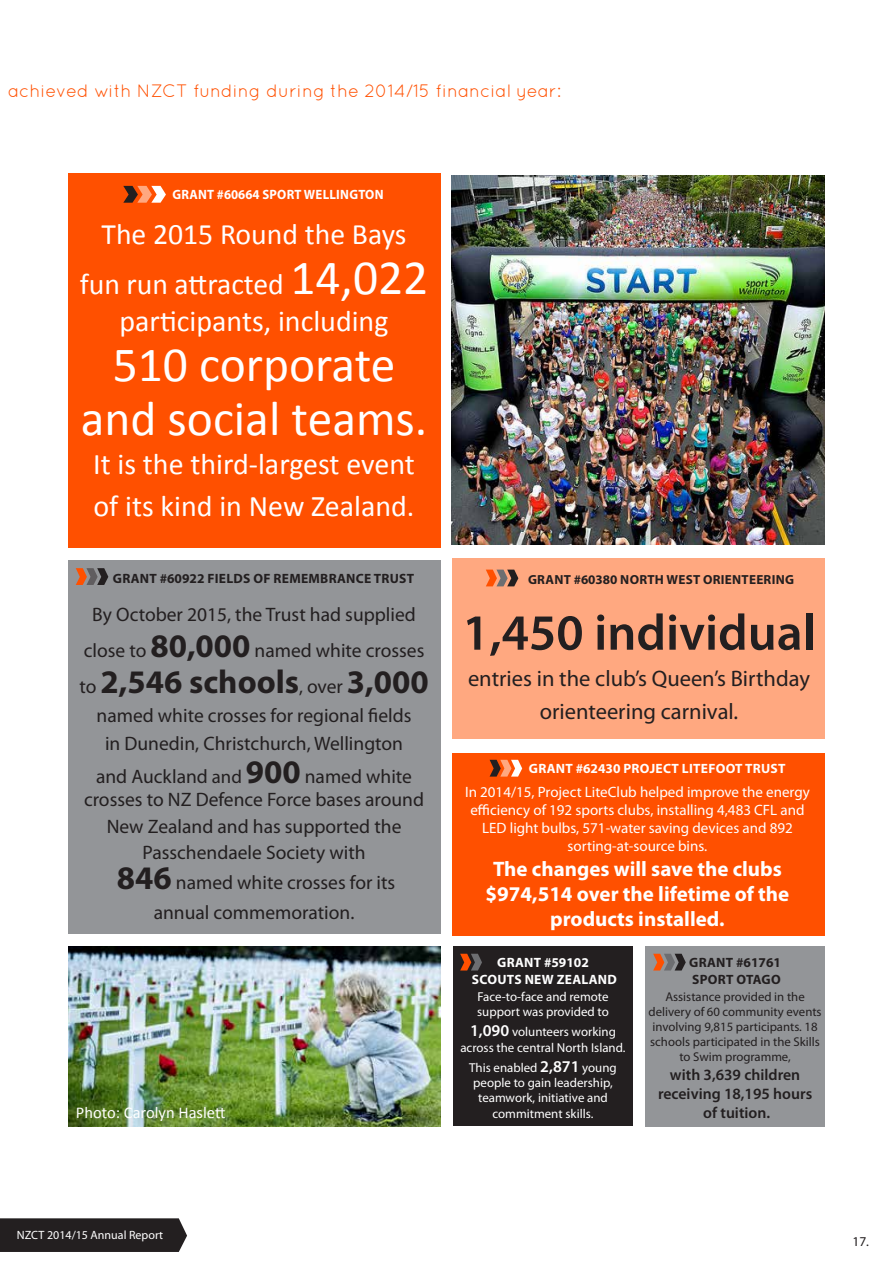
<style>
.page{position:relative;width:893px;height:1263px;background:#fff}
.page>*{position:absolute;margin:0;border:0;box-sizing:border-box;transform-origin:0 0}
.t1{font:600 51px "Myriad Pro";color:#231f20}
.t2{font:49.5px/54px "Calibri";color:#fff;text-align:center}
.t3{font:700 33px "Myriad Pro";color:#231f20}
.t4{font:30px/42px "Calibri";color:#fff}
.t5{font:29.7px/49.5px "Calibri";color:#fff;text-align:center}
.t6{font:22.5px/33px "Myriad Pro";color:#231f20;text-align:center}
.t7{font:700 21px/25.2px "Myriad Pro";color:#fff;text-align:center}
.t8{font:19.5px/36px "Myriad Pro";color:#231f20;text-align:center}
.t9{font:18px "Quicksand";color:#ff5000}
.t10{font:16.5px "Calibri";color:#fff}
.t11{font:600 15.75px/18.9px "Myriad Pro";color:#231f20;text-align:center}
.t12{font:15px/18px "Myriad Pro";color:#fff;text-align:center}
.t13{font:700 13.5px/16.2px "Myriad Pro";letter-spacing:.02em;color:#fff;text-align:center}
.t14{font:700 13.5px/16.2px "Myriad Pro";letter-spacing:.02em;color:#231f20}
.t15{font:700 13.5px "Myriad Pro";letter-spacing:.02em;color:#fff;scale:.95 1}
.t16{font:13.5px "Myriad Pro";color:#231f20}
.t17{font:700 13.2px "Myriad Pro";letter-spacing:.02em;color:#231f20}
.t18{font:12.9px/15.5px "Myriad Pro";color:#fff;text-align:center}
.t19{font:12.75px/15px "Myriad Pro";color:#231f20;text-align:center}
.t20{font:12px "Myriad Pro";color:#fff}
.s1{font-size:49.5px}
.s2{font-weight:700;font-size:33px}
.s3{font-weight:400;font-size:19.5px}
.s4{font-weight:400;font-size:18.75px}
.s5{font-size:18.75px}
.s6{font-weight:600;font-size:16.5px}
</style>
<div class="page">
<div style="left:0;top:1218px;width:187px;height:34px;background:#231f20"></div>
<div style="left:68px;top:560px;width:372px;height:373px;background:#939598"></div>
<div style="left:645px;top:946px;width:180px;height:181px;background:#939598"></div>
<div style="left:453px;top:946px;width:180px;height:180px;background:#231f20"></div>
<div style="left:68px;top:174px;width:372px;height:374px;background:#ff5000"></div>
<div style="left:453px;top:753px;width:372px;height:182px;background:#ff5000"></div>
<svg style="left:76px;top:568px;width:32px;height:17px"></svg>
<svg style="left:490px;top:760px;width:32px;height:17px"></svg>
<svg style="left:123px;top:186px;width:43px;height:17px"></svg>
<svg style="left:653px;top:954px;width:33px;height:16px"></svg>
<svg style="left:460px;top:954px;width:22px;height:16px"></svg>
<img style="left:68px;top:946px;width:372px;height:181px">
<img style="left:451px;top:176px;width:374px;height:368px">
<div style="left:453px;top:558px;width:372px;height:181px;background:#ffa880"></div>
<svg style="left:486px;top:570px;width:32px;height:16px"></svg>
<p class="t9" style="left:8px;top:80px;width:555px">achieved with NZCT funding during the 2014/15 financial year:</p>
<p class="t15" style="left:172px;top:187px;width:224px">GRANT #60664 SPORT WELLINGTON</p>
<h3 class="t5" style="left:80px;top:210px;width:350px">The 2015 Round the Bays fun run attracted <span class="s1">14,022</span></h3>
<h3 class="t4" style="left:119px;top:300px;width:270px">participants, including</h3>
<h2 class="t2" style="left:81px;top:337px;width:348px">510 corporate and social teams.</h2>
<h3 class="t4" style="left:93px;top:443px;width:323px">It is the third-largest event of its kind in New Zealand.</h3>
<p class="t14" style="left:113px;top:570px;width:303px">GRANT #60922 FIELDS OF REMEMBRANCE TRUST</p>
<p class="t8" style="left:84px;top:597px;width:342px">By October 2015, the Trust had supplied close to <span class="s2">80,000</span> named white crosses</p>
<h3 class="t3" style="left:79px;top:663px;width:351px"><span class="s3">to</span> 2,546 schools<span class="s4">,</span> <span class="s3">over</span> 3,000</h3>
<p class="t8" style="left:97px;top:701px;width:316px;line-height:28.5px">named white crosses for regional fields in Dunedin, Christchurch, Wellington</p>
<p class="t8" style="left:84px;top:765px;width:341px;line-height:23.4px">and Auckland <span class="s5">and</span> <span class="s2">900</span> named white crosses to NZ Defence Force bases around</p>
<p class="t8" style="left:107px;top:814px;width:296px;line-height:25.5px">New Zealand and has supported the<br>Passchendaele Society with</p>
<p class="t8" style="left:117px;top:868px;width:280px;line-height:30px"><span class="s2">846</span> named white crosses for its annual commemoration.</p>
<p class="t10" style="left:76px;top:1102px;width:151px">Photo: Carolyn Haslett</p>
<p class="t17" style="left:528px;top:572px;width:267px">GRANT #60380 NORTH WEST ORIENTEERING</p>
<h1 class="t1" style="left:462px;top:604px;width:355px">1,450 individual</h1>
<p class="t6" style="left:468px;top:662px;width:343px">entries in the club’s Queen’s Birthday orienteering carnival.</p>
<p class="t13" style="left:529px;top:761px;width:258px">GRANT #62430 PROJECT LITEFOOT TRUST</p>
<p class="t12" style="left:465px;top:783px;width:346px">In 2014/15, Project LiteClub helped improve the energy efficiency of 192 sports clubs, installing 4,483 CFL and LED light bulbs, 571-water saving devices and 892 sorting-at-source bins.</p>
<p class="t7" style="left:486px;top:857px;width:305px">The changes will save the clubs $974,514 over the lifetime of the products installed.</p>
<p class="t13" style="left:472px;top:955px;width:146px">GRANT #59102<br>SCOUTS NEW ZEALAND</p>
<p class="t18" style="left:477px;top:989px;width:133px;text-align:left">Face-to-face and remote support was provided to</p>
<p class="t18" style="left:460px;top:1024px;width:167px"><span class="s6">1,090</span> volunteers working across the central North Island.</p>
<p class="t18" style="left:469px;top:1060px;width:149px">This enabled <span class="s6">2,871</span> young people to gain leadership, teamwork, initiative and commitment skills.</p>
<p class="t14" style="left:689px;top:955px;width:93px">GRANT #61761<br>SPORT OTAGO</p>
<p class="t19" style="left:649px;top:989px;width:175px">Assistance provided in the delivery of 60 community events involving 9,815 participants. 18 schools participated in the Skills to Swim programme,</p>
<p class="t11" style="left:658px;top:1065px;width:156px">with 3,639 children receiving 18,195 hours of tuition.</p>
<p class="t20" style="left:17px;top:1228px;width:148px">NZCT 2014/15 Annual Report</p>
<p class="t16" style="left:852px;top:1234px;width:18px">17.</p>
</div>
